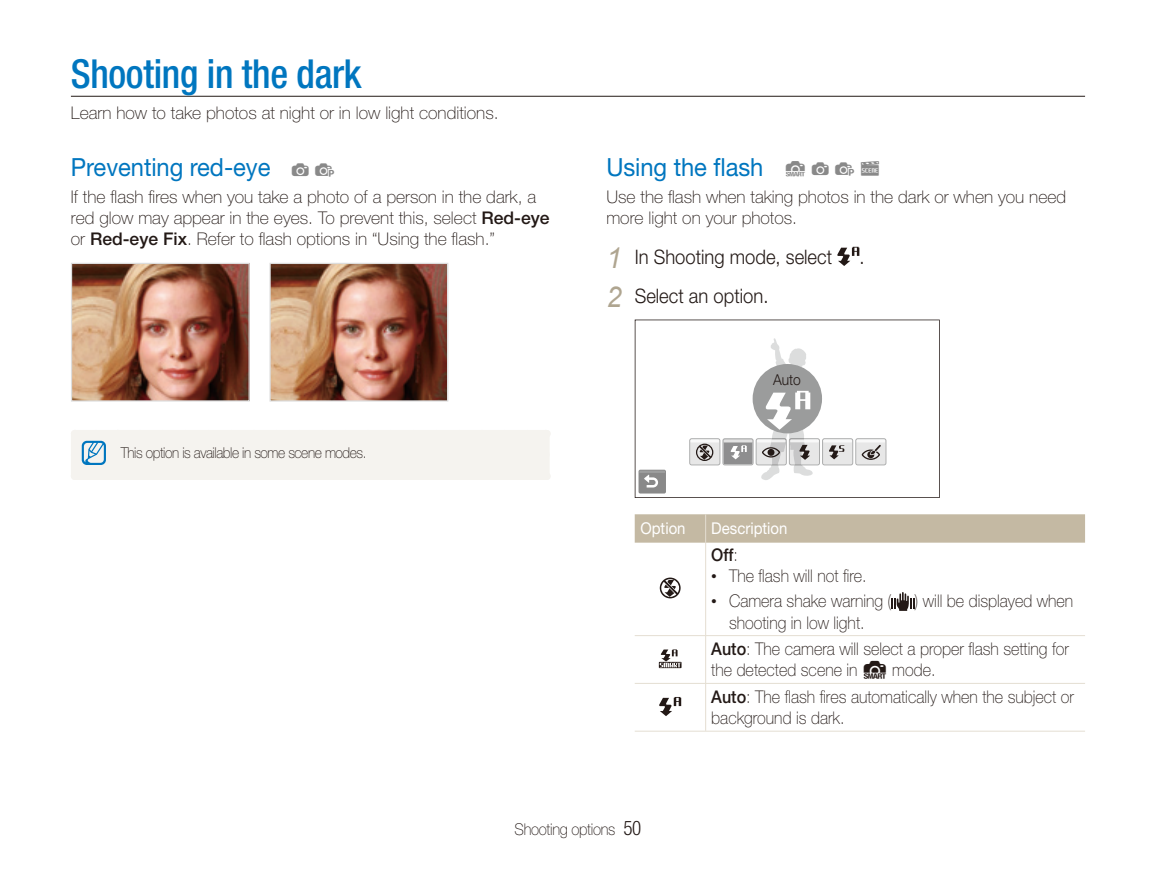
<style>
.page{position:relative;width:1156px;height:872px;background:#fff}
.page>*{position:absolute;margin:0;border:0;box-sizing:border-box;transform-origin:0 0}
.t1{font:500 condensed 40px "Helvetica Neue";letter-spacing:-.01em;color:#0076bf;scale:.96 1}
.t2{font:25px "Helvetica Neue";letter-spacing:-.005em;color:#0076bf;scale:.95 1}
.t3{font:300 20px "Helvetica Neue";color:#231916;scale:.92 1}
.t4{font:100 17.5px/21.2px "Helvetica Neue";color:#231916}
.t5{font:100 17.5px/26.5px "Helvetica Neue";color:#231916;scale:.92 1}
.t6{font:500 17.5px "Helvetica Neue";color:#231916;scale:.92 1}
.t7{font:100 16.25px "Helvetica Neue";letter-spacing:-.02em;color:#231916;scale:.92 1}
.t8{font:16.25px "Helvetica Neue";color:#fff;scale:.92 1}
.t9{font:100 15px "Helvetica Neue";letter-spacing:-.03em;color:#231916;scale:.92 1}
.t10{font:15px "ST5000";letter-spacing:.25em;color:#898989}
.t11{font:300 15px "Helvetica Neue";color:#231916;scale:.92 1}
.s1{font-family:"Arial";font-weight:400;font-style:italic;font-size:28.75px;color:#afa590}
.s2{font-weight:500}
.s3{font-weight:100}
.s4{font-family:"Arial";font-weight:400;font-size:16.25px}
.s5{font-family:"ST5000";font-weight:400}
.s6{font-weight:300;font-stretch:condensed;font-size:20px}
</style>
<div class="page">
<hr style="left:71px;top:96px;width:1013px;height:1px;background:#231916">
<svg style="left:837px;top:247px;width:22px;height:19px"></svg>
<svg style="left:634px;top:319px;width:305px;height:179px"></svg>
<div style="left:638px;top:470px;width:27px;height:23px;background:#898989;border-radius:2px"></div>
<svg style="left:639px;top:470px;width:26px;height:17px"></svg>
<svg style="left:689px;top:338px;width:197px;height:142px"></svg>
<div style="left:634px;top:514px;width:450px;height:28px;background:#c4b9a3"></div>
<hr style="left:705px;top:542px;width:1px;height:93px;background:#e4ded2">
<hr style="left:634px;top:635px;width:450px;height:1px;background:#e4ded2">
<hr style="left:705px;top:636px;width:1px;height:47px;background:#e4ded2">
<hr style="left:634px;top:683px;width:450px;height:1px;background:#e4ded2">
<hr style="left:705px;top:684px;width:1px;height:47px;background:#e4ded2">
<hr style="left:634px;top:730px;width:450px;height:1px;background:#e4ded2">
<svg style="left:659px;top:577px;width:21px;height:21px"></svg>
<svg style="left:891px;top:592px;width:23px;height:19px"></svg>
<svg style="left:658px;top:649px;width:23px;height:19px"></svg>
<svg style="left:659px;top:697px;width:22px;height:19px"></svg>
<img style="left:73px;top:265px;width:175px;height:134px">
<div style="left:71px;top:263px;width:179px;height:138px;border:1px solid #dcdddd"></div>
<img style="left:271px;top:265px;width:175px;height:134px">
<div style="left:269px;top:263px;width:179px;height:138px;border:1px solid #dcdddd"></div>
<div style="left:71px;top:430px;width:478px;height:50px;background:#f5f3ef"></div>
<h1 class="t1" style="left:71px;top:59px;width:304px">Shooting in the dark</h1>
<p class="t4" style="left:71px;top:103px;width:429px">Learn how to take photos at night or in low light conditions.</p>
<h2 class="t2" style="left:606px;top:158px;width:167px">Using the flash</h2>
<p class="t4" style="left:606px;top:187px;width:461px">Use the flash when taking photos in the dark or when you need more light on your photos.</p>
<p class="t3" style="left:606px;top:250px;width:247px"><span class="s1">1</span> In Shooting mode, select</p>
<h2 class="t2" style="left:71px;top:158px;width:211px">Preventing red-eye</h2>
<p class="t10" style="left:784px;top:160px;width:98px">SAPS</p>
<p class="t4" style="left:71px;top:187px;width:480px">If the flash fires when you take a photo of a person in the dark, a red glow may appear in the eyes. To prevent this, select <span class="s2">Red-eye </span>or <span class="s2">Red-eye Fix</span>. Refer to flash options in “Using the flash.”</p>
<p class="t10" style="left:290px;top:161px;width:47px">AP</p>
<p class="t3" style="left:859px;top:250px;width:7px">.</p>
<p class="t3" style="left:606px;top:289px;width:178px"><span class="s1">2</span> Select an option.</p>
<p class="t9" style="left:121px;top:447px;width:269px">This option is available in some scene modes.</p>
<p class="t11" style="left:773px;top:374px;width:32px">Auto</p>
<p class="t8" style="left:640px;top:522px;width:51px">Option</p>
<p class="t8" style="left:711px;top:522px;width:84px">Description</p>
<p class="t6" style="left:711px;top:548px;width:30px">Off<span class="s3">:</span></p>
<p class="t5" style="left:711px;top:564px;width:170px"><span class="s4">•</span> The flash will not fire.</p>
<p class="t5" style="left:711px;top:589px;width:197px"><span class="s4">•</span> Camera shake warning (</p>
<p class="t5" style="left:914px;top:589px;width:174px">) will be displayed when</p>
<p class="t5" style="left:711px;top:610px;width:390px;text-indent:18px">shooting in low light.<br><span class="s2">Auto</span>: The camera will select a proper flash setting for</p>
<p class="t5" style="left:711px;top:658px;width:395px">the detected scene in <span class="s5">S</span> mode.<br><span class="s2">Auto</span>: The flash fires automatically when the subject or</p>
<p class="t5" style="left:711px;top:706px;width:146px">background is dark.</p>
<p class="t7" style="left:514px;top:823px;width:139px">Shooting options <span class="s6">50</span></p>
</div>
